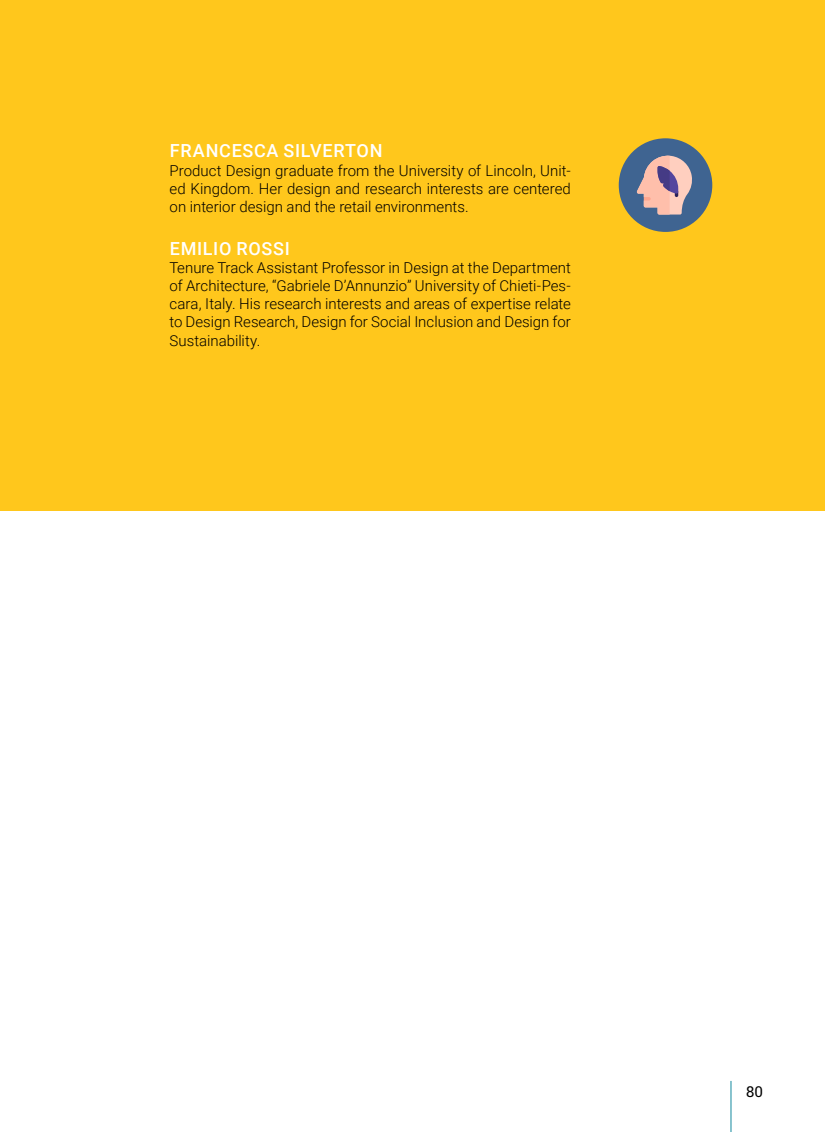
<style>
.page{position:relative;width:825px;height:1132px;background:#fff}
.page>*{position:absolute;margin:0;border:0;box-sizing:border-box;transform-origin:0 0}
.t1{font:500 18px "Roboto";letter-spacing:.04em;color:#fff}
.t2{font:300 15px/18px "Roboto";color:#000;text-align:justify}
.t3{font:15px "Roboto Slab";color:#000}
</style>
<div class="page">
<hr style="left:731px;top:1080px;width:1px;height:51px;background:#13899f">
<div style="left:0;top:0;width:825px;height:510px;background:#ffc71c"></div>
<div style="left:619px;top:138px;width:93px;height:94px;background:#3f6491;border-radius:50%"></div>
<svg style="left:637px;top:155px;width:55px;height:59px"></svg>
<p class="t1" style="left:170px;top:141px;width:214px">FRANCESCA SILVERTON</p>
<p class="t2" style="left:170px;top:161px;width:403px">Product Design graduate from the University of Lincoln, Unit&shy;ed Kingdom. Her design and research interests are centered on interior design and the retail environments.</p>
<p class="t1" style="left:170px;top:239px;width:122px">EMILIO ROSSI</p>
<p class="t2" style="left:170px;top:259px;width:403px">Tenure Track Assistant Professor in Design at the Department of Architecture, “Gabriele D’Annunzio” University of Chieti-Pes&shy;cara, Italy. His research interests and areas of expertise relate to Design Research, Design for Social Inclusion and Design for Sustainability.</p>
<p class="t3" style="left:746px;top:1080px;width:19px">80</p>
</div>
